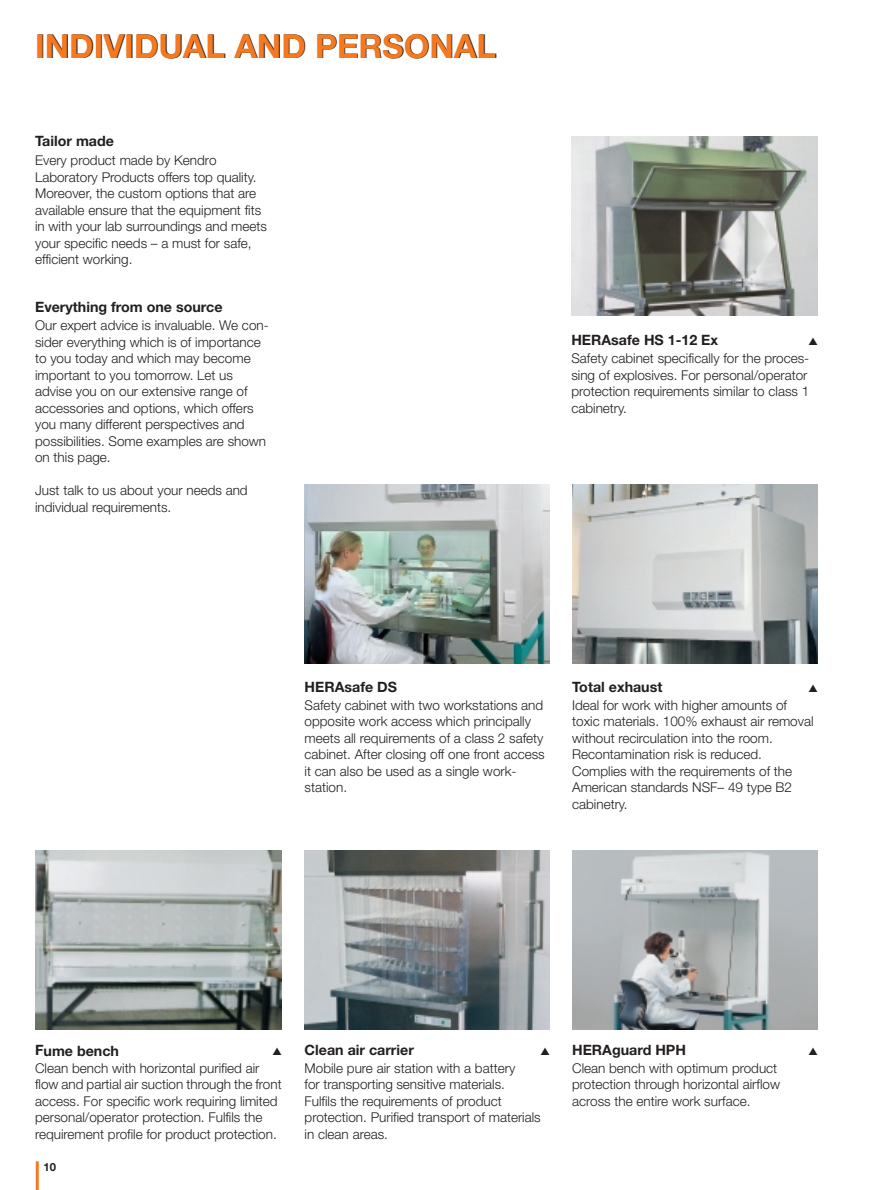
<style>
.page{position:relative;width:893px;height:1190px;background:#fff}
.page>*{position:absolute;margin:0;border:0;box-sizing:border-box;transform-origin:0 0}
.t1{font:700 33px "Helvetica Neue";color:#f47921}
.t2{font:700 14.25px "Helvetica Neue";color:#231f20}
.t3{font:300 13.5px/16.5px "Helvetica Neue";color:#231f20}
.t4{font:700 11.25px "Helvetica Neue";color:#231f20}
</style>
<div class="page">
<img style="left:35px;top:850px;width:247px;height:179px">
<img style="left:304px;top:850px;width:246px;height:179px">
<img style="left:572px;top:850px;width:245px;height:179px">
<img style="left:572px;top:484px;width:245px;height:179px">
<img style="left:304px;top:484px;width:246px;height:179px">
<img style="left:571px;top:136px;width:246px;height:179px">
<hr style="left:36px;top:1161px;width:3px;height:28px;background:#f47921">
<h1 class="t1" style="left:35px;top:34px;width:462px">INDIVIDUAL AND PERSONAL</h1>
<p class="t2" style="left:35px;top:136px;width:80px">Tailor made</p>
<p class="t3" style="left:35px;top:153px;width:233px">Every product made by Kendro Laboratory Products offers top quality.<br>Moreover, the custom options that are available ensure that the equipment fits in with your lab surroundings and meets your specific needs – a must for safe, efficient working.</p>
<p class="t2" style="left:35px;top:302px;width:189px">Everything from one source</p>
<p class="t3" style="left:35px;top:318px;width:235px">Our expert advice is invaluable. We con&shy;sider everything which is of importance to you today and which may become important to you tomorrow. Let us advise you on our extensive range of accessories and options, which offers you many different perspectives and possibilities. Some examples are shown on this page.</p>
<p class="t3" style="left:35px;top:483px;width:214px">Just talk to us about your needs and individual requirements.</p>
<p class="t2" style="left:571px;top:335px;width:148px">HERAsafe HS 1-12 Ex</p>
<p class="t3" style="left:571px;top:351px;width:239px">Safety cabinet specifically for the proces&shy;sing of explosives. For personal/operator protection requirements similar to class 1 cabinetry.</p>
<p class="t2" style="left:304px;top:681px;width:94px">HERAsafe DS</p>
<p class="t3" style="left:304px;top:698px;width:241px">Safety cabinet with two workstations and opposite work access which principally meets all requirements of a class 2 safety cabinet. After closing off one front access it can also be used as a single work&shy;station.</p>
<p class="t2" style="left:572px;top:681px;width:92px">Total exhaust</p>
<p class="t3" style="left:572px;top:698px;width:243px">Ideal for work with higher amounts of toxic materials. 100% exhaust air removal without recirculation into the room.<br>Recontamination risk is reduced.<br>Complies with the requirements of the American standards NSF– 49 type B2 cabinetry.</p>
<p class="t2" style="left:35px;top:1046px;width:85px">Fume bench</p>
<p class="t3" style="left:35px;top:1061px;width:248px">Clean bench with horizontal purified air flow and partial air suction through the front access. For specific work requiring limited personal/operator protection. Fulfils the requirement profile for product protection.</p>
<p class="t4" style="left:44px;top:1162px;width:14px">10</p>
<p class="t2" style="left:304px;top:1044px;width:111px">Clean air carrier</p>
<p class="t3" style="left:304px;top:1061px;width:237px">Mobile pure air station with a battery<br>for transporting sensitive materials.<br>Fulfils the requirements of product protection. Purified transport of materials in clean areas.</p>
<p class="t2" style="left:572px;top:1044px;width:115px">HERAguard HPH</p>
<p class="t3" style="left:572px;top:1061px;width:209px">Clean bench with optimum product protection through horizontal airflow across the entire work surface.</p>
</div>
